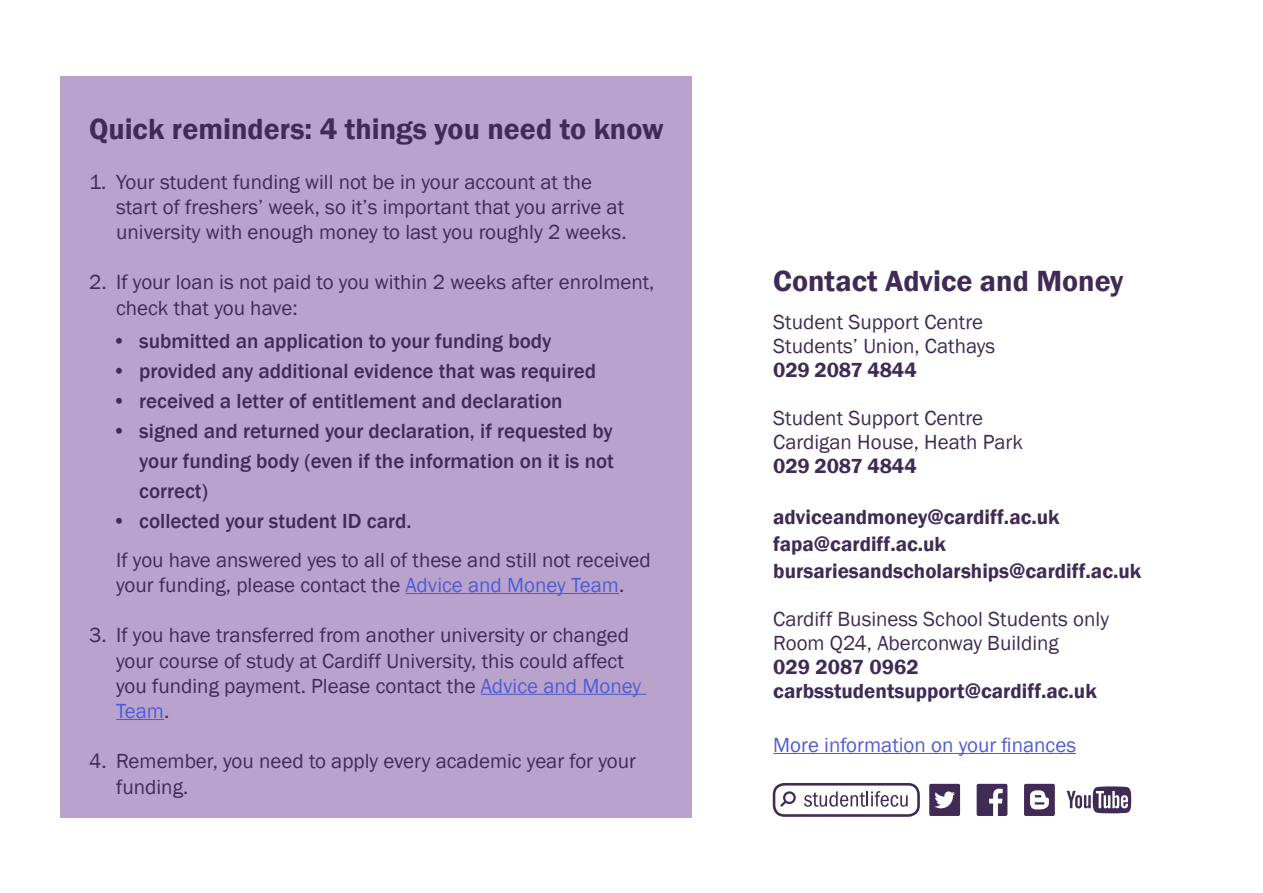
<style>
.page{position:relative;width:1263px;height:893px;background:#fff}
.page>*{position:absolute;margin:0;border:0;box-sizing:border-box;transform-origin:0 0}
.t1{font:600 30px "Franklin Gothic";color:#402b56}
.t2{font:21px/25.2px "Franklin Gothic";color:#402b56}
.t3{font:500 21px/30px "Franklin Gothic";color:#402b56;text-align:justify}
.t4{font:600 21px/27px "Franklin Gothic";color:#402b56}
.t5{font:21px "Franklin Gothic";color:#4f5cd6}
.s1{color:#4f5cd6}
</style>
<div class="page">
<hr style="left:773px;top:753px;width:303px;height:1px;background:#4f5cd6">
<svg style="left:929px;top:784px;width:31px;height:32px"></svg>
<svg style="left:977px;top:784px;width:30px;height:32px"></svg>
<svg style="left:1067px;top:786px;width:64px;height:27px"></svg>
<svg style="left:1024px;top:784px;width:31px;height:32px"></svg>
<div style="left:773px;top:783px;width:147px;height:34px;border:3px solid #402b56;border-radius:10px"></div>
<svg style="left:804px;top:791px;width:104px;height:16px"></svg>
<svg style="left:780px;top:791px;width:16px;height:16px"></svg>
<div style="left:61px;top:76px;width:631px;height:742px;background:#b9a3cd"></div>
<hr style="left:405px;top:593px;width:214px;height:1px;background:#4f5cd6">
<hr style="left:481px;top:694px;width:165px;height:1px;background:#4f5cd6">
<hr style="left:116px;top:719px;width:48px;height:1px;background:#4f5cd6">
<h1 class="t1" style="left:89px;top:111px;width:576px">Quick reminders: 4 things you need to know</h1>
<p class="t2" style="left:116px;top:170px;width:512px;text-indent:-27px">1. Your student funding will not be in your account at the start of freshers’ week, so it’s important that you arrive at university with enough money to last you roughly 2 weeks.</p>
<p class="t2" style="left:116px;top:270px;width:540px;text-indent:-27px">2. If your loan is not paid to you within 2 weeks after enrolment, check that you have:</p>
<p class="t3" style="left:112px;top:326px;width:441px">• submitted an application to your funding body</p>
<p class="t3" style="left:112px;top:356px;width:485px">• provided any additional evidence that was required</p>
<p class="t3" style="left:112px;top:386px;width:452px">• received a letter of entitlement and declaration</p>
<p class="t3" style="left:139px;top:416px;width:476px;text-indent:-27px">• signed and returned your declaration, if requested by your funding body (even if the information on it is not correct)</p>
<p class="t3" style="left:112px;top:506px;width:301px">• collected your student ID card.</p>
<p class="t2" style="left:116px;top:548px;width:536px">If you have answered yes to all of these and still not received your funding, please contact the <span class="s1">Advice and Money Team</span>.</p>
<p class="t2" style="left:116px;top:623px;width:526px;text-indent:-27px">3. If you have transferred from another university or changed your course of study at Cardiff University, this could affect you funding payment. Please contact the <span class="s1">Advice and Money Team</span>.</p>
<p class="t2" style="left:116px;top:749px;width:521px;text-indent:-27px">4. Remember, you need to apply every academic year for your funding.</p>
<h1 class="t1" style="left:773px;top:262px;width:352px">Contact Advice and Money</h1>
<p class="t2" style="left:773px;top:310px;width:223px;line-height:24px">Student Support Centre<br>Students’ Union, Cathays</p>
<p class="t4" style="left:773px;top:357px;width:145px">029 2087 4844</p>
<p class="t2" style="left:773px;top:406px;width:251px;line-height:24px">Student Support Centre<br>Cardigan House, Heath Park</p>
<p class="t4" style="left:773px;top:453px;width:145px">029 2087 4844</p>
<p class="t4" style="left:773px;top:504px;width:370px">adviceandmoney@cardiff.ac.uk fapa@cardiff.ac.uk bursariesandscholarships@cardiff.ac.uk</p>
<p class="t2" style="left:773px;top:607px;width:337px;line-height:24px">Cardiff Business School Students only<br>Room Q24, Aberconway Building</p>
<p class="t4" style="left:773px;top:655px;width:325px;line-height:24px">029 2087 0962 carbsstudentsupport@cardiff.ac.uk</p>
<p class="t5" style="left:773px;top:732px;width:304px">More information on your finances</p>
</div>
